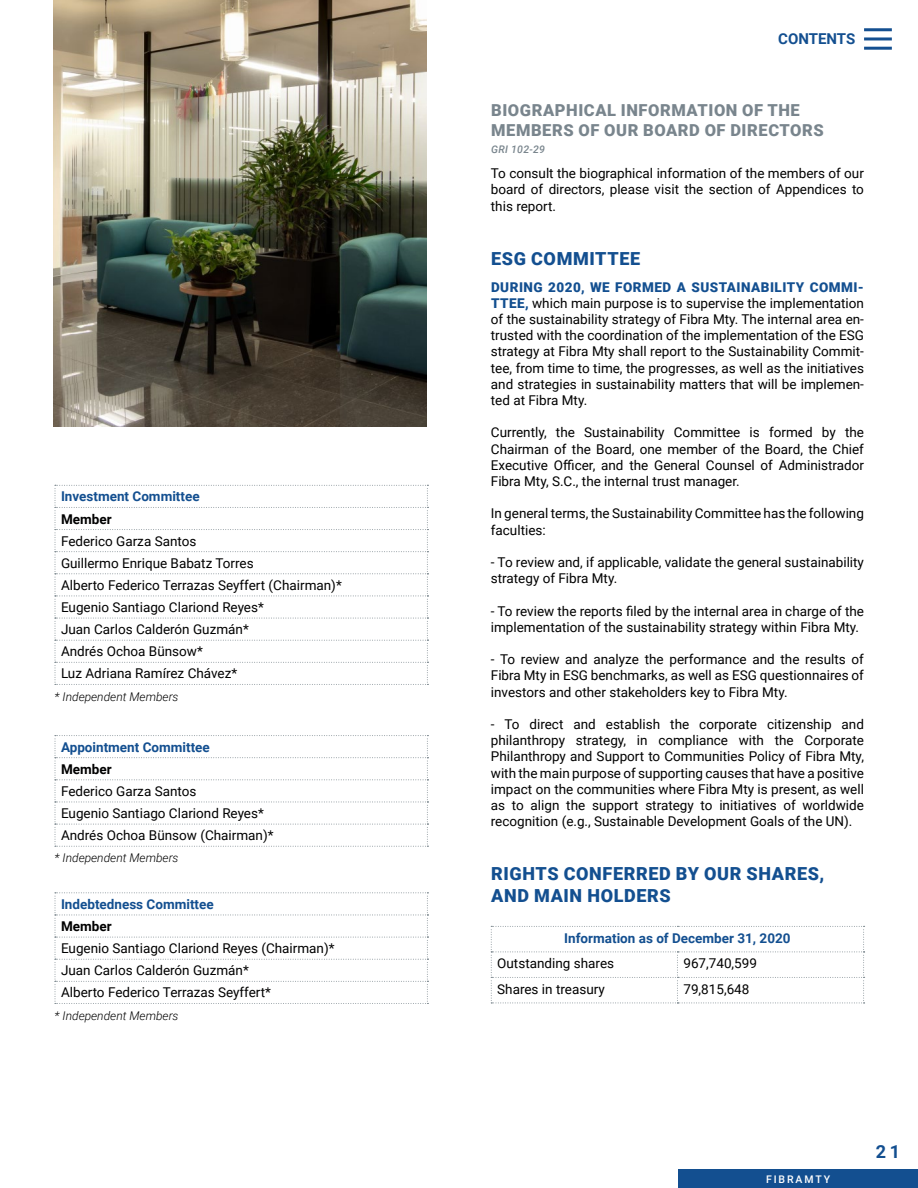
<style>
.page{position:relative;width:918px;height:1188px;background:#fff}
.page>*{position:absolute;margin:0;border:0;box-sizing:border-box;transform-origin:0 0}
.t1{font:900 18px/21.6px "Roboto";letter-spacing:.035em;color:#134f90}
.t2{font:700 18px "Roboto";color:#134f90}
.t3{font:900 16.5px/19.8px "Roboto";letter-spacing:.035em;color:#79858d}
.t4{font:700 15px "Roboto";color:#134f90}
.t5{font:13.5px/16.2px "Roboto";color:#000}
.t6{font:700 13.5px "Roboto";color:#134f90}
.t7{font:700 13.5px "Roboto";color:#000}
.t8{font:italic 300 12px "Roboto";color:#000}
.t9{font:italic 500 10.5px "Roboto";letter-spacing:.035em;color:#79858d}
.t10{font:500 10.5px "Roboto";letter-spacing:.18em;color:#fff}
.s1{font-weight:900;color:#134f90}
</style>
<div class="page">
<div style="left:678px;top:1169px;width:240px;height:19px;background:#134f90"></div>
<hr style="left:864px;top:47px;width:28px;height:3px;background:#134f90">
<hr style="left:864px;top:28px;width:28px;height:3px;background:#134f90">
<hr style="left:864px;top:37px;width:28px;height:3px;background:#134f90">
<svg style="left:55px;top:485px;width:373px;height:200px"></svg>
<svg style="left:55px;top:735px;width:373px;height:112px"></svg>
<svg style="left:55px;top:892px;width:373px;height:112px"></svg>
<svg style="left:491px;top:926px;width:374px;height:78px"></svg>
<img style="left:54px;top:0;width:373px;height:426px">
<p class="t6" style="left:61px;top:487px;width:140px">Investment Committee</p>
<p class="t7" style="left:61px;top:509px;width:52px">Member</p>
<p class="t5" style="left:61px;top:529px;width:282px;line-height:22.2px">Federico Garza Santos<br>Guillermo Enrique Babatz Torres<br>Alberto Federico Terrazas Seyffert (Chairman)*<br>Eugenio Santiago Clariond Reyes*<br>Juan Carlos Calderón Guzmán*<br>Andrés Ochoa Bünsow*<br>Luz Adriana Ramírez Chávez*</p>
<p class="t8" style="left:55px;top:688px;width:125px">* Independent Members</p>
<p class="t6" style="left:61px;top:737px;width:150px">Appointment Committee</p>
<p class="t7" style="left:61px;top:760px;width:52px">Member</p>
<p class="t5" style="left:61px;top:780px;width:214px;line-height:22.2px">Federico Garza Santos<br>Eugenio Santiago Clariond Reyes*<br>Andrés Ochoa Bünsow (Chairman)*</p>
<p class="t8" style="left:55px;top:850px;width:125px">* Independent Members</p>
<p class="t6" style="left:61px;top:895px;width:154px">Indebtedness Committee</p>
<p class="t7" style="left:61px;top:917px;width:52px">Member</p>
<p class="t5" style="left:61px;top:937px;width:275px;line-height:22.2px">Eugenio Santiago Clariond Reyes (Chairman)*<br>Juan Carlos Calderón Guzmán*<br>Alberto Federico Terrazas Seyffert*</p>
<p class="t8" style="left:55px;top:1007px;width:125px">* Independent Members</p>
<p class="t4" style="left:778px;top:28px;width:79px">CONTENTS</p>
<p class="t3" style="left:491px;top:100px;width:334px">BIOGRAPHICAL INFORMATION OF THE<br>MEMBERS OF OUR BOARD OF DIRECTORS</p>
<p class="t9" style="left:491px;top:142px;width:56px">GRI 102-29</p>
<p class="t5" style="left:491px;top:165px;width:375px;text-align:justify">To consult the biographical information of the members of our board of directors, please visit the section of Appendices to this report.</p>
<h1 class="t1" style="left:491px;top:247px;width:151px">ESG COMMITTEE</h1>
<p class="t5" style="left:491px;top:278px;width:375px;text-align:justify"><span class="s1">DURING 2020, WE FORMED A SUSTAINABILITY COMMI-TTEE,</span> which main purpose is to supervise the implementation of the sustainability strategy of Fibra Mty. The internal area en&shy;trusted with the coordination of the implementation of the ESG strategy at Fibra Mty shall report to the Sustainability Commit&shy;tee, from time to time, the progresses, as well as the initiatives and strategies in sustainability matters that will be implemen&shy;ted at Fibra Mty.</p>
<p class="t5" style="left:491px;top:424px;width:375px;text-align:justify">Currently, the Sustainability Committee is formed by the Chairman of the Board, one member of the Board, the Chief Executive Officer, and the General Counsel of Administrador Fibra Mty, S.C., the internal trust manager.</p>
<p class="t5" style="left:491px;top:505px;width:375px">In general terms, the Sustainability Committee has the following faculties:</p>
<p class="t5" style="left:491px;top:554px;width:375px">- To review and, if applicable, validate the general sustainability strategy of Fibra Mty.</p>
<p class="t5" style="left:491px;top:602px;width:375px">- To review the reports filed by the internal area in charge of the implementation of the sustainability strategy within Fibra Mty.</p>
<p class="t5" style="left:491px;top:651px;width:375px;text-align:justify">- To review and analyze the performance and the results of Fibra Mty in ESG benchmarks, as well as ESG questionnaires of investors and other stakeholders key to Fibra Mty.</p>
<p class="t5" style="left:491px;top:716px;width:375px;text-align:justify">- To direct and establish the corporate citizenship and philanthropy strategy, in compliance with the Corporate Philanthropy and Support to Communities Policy of Fibra Mty, with the main purpose of supporting causes that have a positive impact on the communities where Fibra Mty is present, as well as to align the support strategy to initiatives of worldwide recognition (e.g., Sustainable Development Goals of the UN).</p>
<h1 class="t1" style="left:491px;top:862px;width:335px">RIGHTS CONFERRED BY OUR SHARES,<br>AND MAIN HOLDERS</h1>
<p class="t6" style="left:564px;top:928px;width:228px">Information as of December 31, 2020</p>
<p class="t5" style="left:497px;top:955px;width:118px">Outstanding shares</p>
<p class="t5" style="left:683px;top:955px;width:75px">967,740,599</p>
<p class="t5" style="left:497px;top:980px;width:109px">Shares in treasury</p>
<p class="t5" style="left:683px;top:980px;width:67px">79,815,648</p>
<p class="t10" style="left:766px;top:1171px;width:66px">FIBRAMTY</p>
<h1 class="t2" style="left:876px;top:1139px;width:26px">21</h1>
</div>
